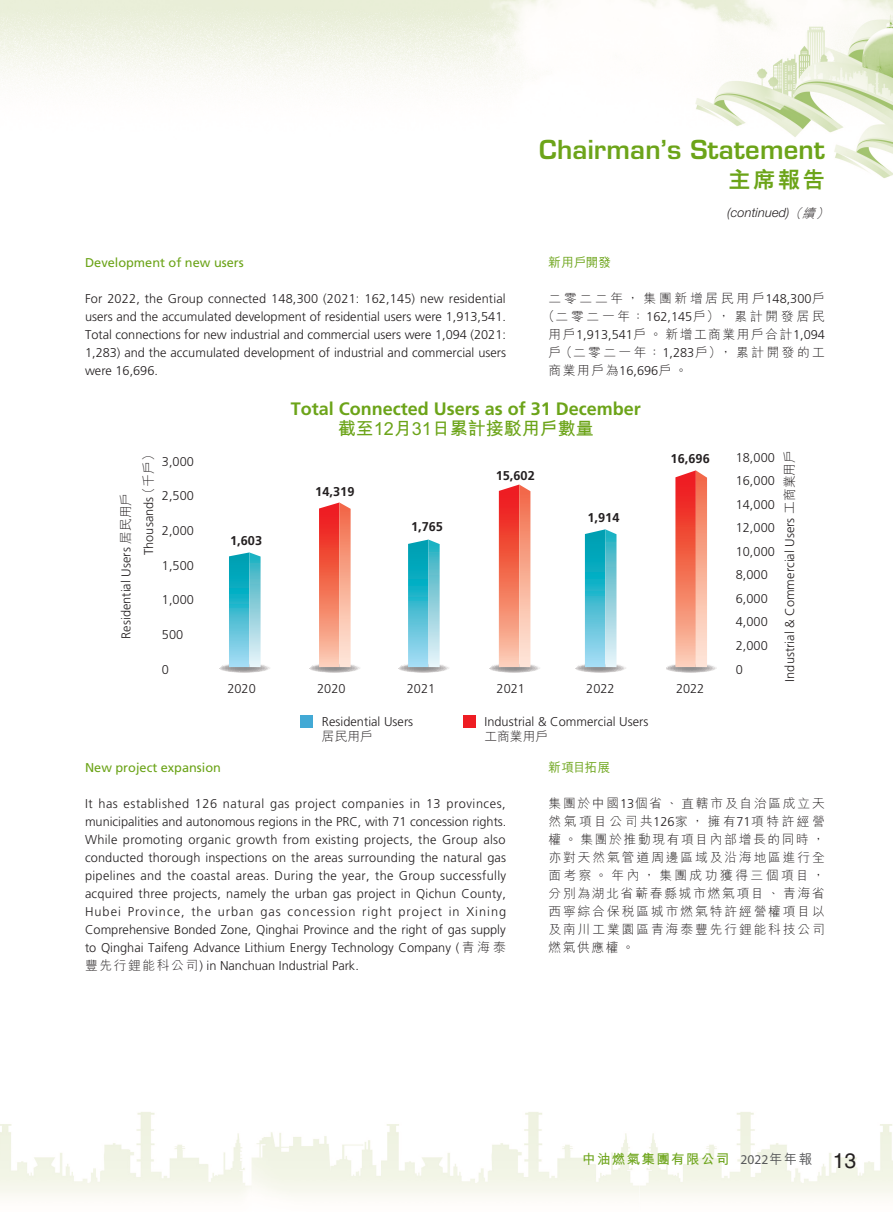
<style>
.page{position:relative;width:893px;height:1212px;background:#fff}
.page>*{position:absolute;margin:0;border:0;box-sizing:border-box;transform-origin:0 0}
.t1{font:600 25.5px "Eurostile LT Std";letter-spacing:.01em;color:#6ca419}
.t2{font:800 22.5px "M Hei HK";color:#6ca419}
.t3{font:700 18px "Frutiger LT Std";color:#6ca419}
.t4{font:700 18px "M Hei HK";color:#6ca419}
.t5{font:700 13.5px "M Hei HK";letter-spacing:.1em;color:#6ca419}
._00_txt{font:300 12.75px/18px "Frutiger LT Std";color:#231f20}
._00_txt-2{font:300 12.75px/18px "M Hei HK";letter-spacing:.15em;color:#231f20;text-align:justify}
._00_txt-3{font:300 12.75px "M Hei HK";letter-spacing:.215em;color:#231f20}
._02_H2{font:12.75px "Frutiger LT Std";color:#6ca419}
.t6{font:700 12.75px "Frutiger LT Std";color:#231f20}
._00_txt-4{font:300 12.75px "M Hei HK";letter-spacing:.19em;color:#231f20}
.t7{font:italic 300 12.75px "Helvetica Neue LT Std";letter-spacing:.01em;color:#231f20}
._02_H2-2{font:500 12.75px "M Hei HK";letter-spacing:-.02em;color:#6ca419}
.s1{font-family:"M Hei HK"}
.s2{font-family:"Frutiger LT Std"}
.s3{font-family:"Myriad Pro";font-weight:400;color:#57585a}
.s4{font-weight:500;color:#57585a}
.s5{font-family:"Helvetica LT Std";font-weight:400;font-size:21px;color:#231f20}
</style>
<div class="page">
<img style="left:0;top:0;width:893px;height:1197px">
<div style="left:301px;top:715px;width:12px;height:12px;background:#42a9d5"></div>
<div style="left:463px;top:715px;width:13px;height:12px;background:#ee1d23"></div>
<svg style="left:664px;top:470px;width:53px;height:203px"></svg>
<svg style="left:488px;top:484px;width:52px;height:189px"></svg>
<svg style="left:308px;top:502px;width:53px;height:171px"></svg>
<svg style="left:574px;top:529px;width:52px;height:144px"></svg>
<svg style="left:397px;top:539px;width:53px;height:134px"></svg>
<svg style="left:218px;top:552px;width:53px;height:121px"></svg>
<h1 class="t1" style="left:539px;top:134px;width:287px">Chairman’s Statement</h1>
<h2 class="t2" style="left:728px;top:168px;width:98px">主席報告</h2>
<p class="_02_H2" style="left:85px;top:255px;width:160px">Development of new users</p>
<p class="_00_txt" style="left:85px;top:289px;width:422px;text-align:justify">For 2022, the Group connected 148,300 (2021: 162,145) new residential users and the accumulated development of residential users were 1,913,541.<br>Total connections for new industrial and commercial users were 1,094 (2021:<br>1,283) and the accumulated development of industrial and commercial users were 16,696.</p>
<p class="t7" style="left:727px;top:205px;width:106px">(continued)<span class="s1">（續）</span></p>
<p class="_02_H2-2" style="left:548px;top:253px;width:65px">新用戶開發</p>
<p class="_00_txt-3" style="left:549px;top:291px;width:278px">二零二二年，集團新增居民用戶<span class="s2">148,300</span>戶</p>
<p class="_00_txt-3" style="left:542px;top:309px;width:284px">（二零二一年：<span class="s2">162,145</span>戶），累計開發居民</p>
<p class="_00_txt" style="left:549px;top:325px;width:278px"><span class="s1">用戶</span>1,913,541<span class="s1">戶。新增工商業用戶合計</span>1,094</p>
<p class="_00_txt-4" style="left:549px;top:345px;width:278px">戶（二零二一年：<span class="s2">1,283</span>戶），累計開發的工</p>
<p class="_00_txt-2" style="left:549px;top:361px;width:141px">商業用戶為<span class="s2">16,696</span>戶。</p>
<p class="t3" style="left:291px;top:398px;width:352px">Total Connected Users as of 31 December</p>
<p class="t4" style="left:338px;top:415px;width:258px">截至12月31日累計接駁用戶數量</p>
<p class="_00_txt" style="left:115px;top:555px;width:108px;line-height:22.8px;text-indent:-84px;rotate:-90deg">Residential Users <span class="s1">居民用戶<br></span>Thousands<span class="s1">（千戶）</span></p>
<p class="_00_txt" style="left:781px;top:681px;width:233px;rotate:-90deg">Industrial &amp; Commercial Users <span class="s1">工商業用戶</span></p>
<p class="_00_txt" style="left:736px;top:448px;width:41px">18,000</p>
<p class="t6" style="left:671px;top:451px;width:41px">16,696</p>
<p class="_00_txt" style="left:162px;top:452px;width:34px">3,000</p>
<p class="_00_txt" style="left:162px;top:487px;width:34px">2,500</p>
<p class="t6" style="left:496px;top:468px;width:41px">15,602</p>
<p class="_00_txt" style="left:736px;top:472px;width:41px">16,000</p>
<p class="t6" style="left:315px;top:484px;width:41px">14,319</p>
<p class="_00_txt" style="left:736px;top:495px;width:41px">14,000</p>
<p class="t6" style="left:587px;top:510px;width:34px">1,914</p>
<p class="t6" style="left:411px;top:519px;width:34px">1,765</p>
<p class="_00_txt" style="left:736px;top:519px;width:41px">12,000</p>
<p class="_00_txt" style="left:162px;top:522px;width:34px">2,000</p>
<p class="t6" style="left:230px;top:533px;width:34px">1,603</p>
<p class="_00_txt" style="left:736px;top:543px;width:41px">10,000</p>
<p class="_00_txt" style="left:162px;top:556px;width:34px">1,500</p>
<p class="_00_txt" style="left:736px;top:566px;width:34px">8,000</p>
<p class="_00_txt" style="left:736px;top:590px;width:34px">6,000</p>
<p class="_00_txt" style="left:736px;top:637px;width:34px">2,000</p>
<p class="_00_txt" style="left:162px;top:591px;width:34px">1,000</p>
<p class="_00_txt" style="left:736px;top:613px;width:34px">4,000</p>
<p class="_00_txt" style="left:162px;top:626px;width:23px">500</p>
<p class="_00_txt" style="left:162px;top:660px;width:9px">0</p>
<p class="_00_txt" style="left:736px;top:660px;width:9px">0</p>
<p class="_00_txt" style="left:227px;top:680px;width:30px">2020</p>
<p class="_00_txt" style="left:317px;top:680px;width:30px">2020</p>
<p class="_00_txt" style="left:407px;top:680px;width:30px">2021</p>
<p class="_00_txt" style="left:497px;top:680px;width:30px">2021</p>
<p class="_00_txt" style="left:586px;top:680px;width:30px">2022</p>
<p class="_00_txt" style="left:676px;top:680px;width:30px">2022</p>
<p class="_00_txt" style="left:484px;top:714px;width:165px;line-height:15.3px">Industrial &amp; Commercial Users<span class="s1">工商業用戶</span></p>
<p class="_00_txt" style="left:322px;top:714px;width:93px;line-height:15.3px">Residential Users<span class="s1">居民用戶</span></p>
<p class="_02_H2" style="left:85px;top:760px;width:138px">New project expansion</p>
<p class="_00_txt" style="left:85px;top:794px;width:423px;text-align:justify">It has established 126 natural gas project companies in 13 provinces, municipalities and autonomous regions in the PRC, with 71 concession rights.<br>While promoting organic growth from existing projects, the Group also conducted thorough inspections on the areas surrounding the natural gas pipelines and the coastal areas. During the year, the Group successfully acquired three projects, namely the urban gas project in Qichun County, Hubei Province, the urban gas concession right project in Xining Comprehensive Bonded Zone, Qinghai Province and the right of gas supply to Qinghai Taifeng Advance Lithium Energy Technology Company ( <span class="s1">青海泰豐先行鋰能科公司</span>) in Nanchuan Industrial Park.</p>
<p class="_02_H2-2" style="left:548px;top:758px;width:64px">新項目拓展</p>
<p class="_00_txt-2" style="left:549px;top:794px;width:278px">集團於中國<span class="s2">13</span>個省、直轄市及自治區成立天然氣項目公司共<span class="s2">126</span>家，擁有<span class="s2">71</span>項特許經營權。集團於推動現有項目內部增長的同時，亦對天然氣管道周邊區域及沿海地區進行全面考察。年內，集團成功獲得三個項目，分別為湖北省蘄春縣城市燃氣項目、青海省西寧綜合保稅區城市燃氣特許經營權項目以及南川工業園區青海泰豐先行鋰能科技公司燃氣供應權。</p>
<p class="t5" style="left:582px;top:1149px;width:276px">中油燃氣集團有限公司 <span class="s3">2022</span><span class="s4">年年報</span> <span class="s5">13</span></p>
</div>
